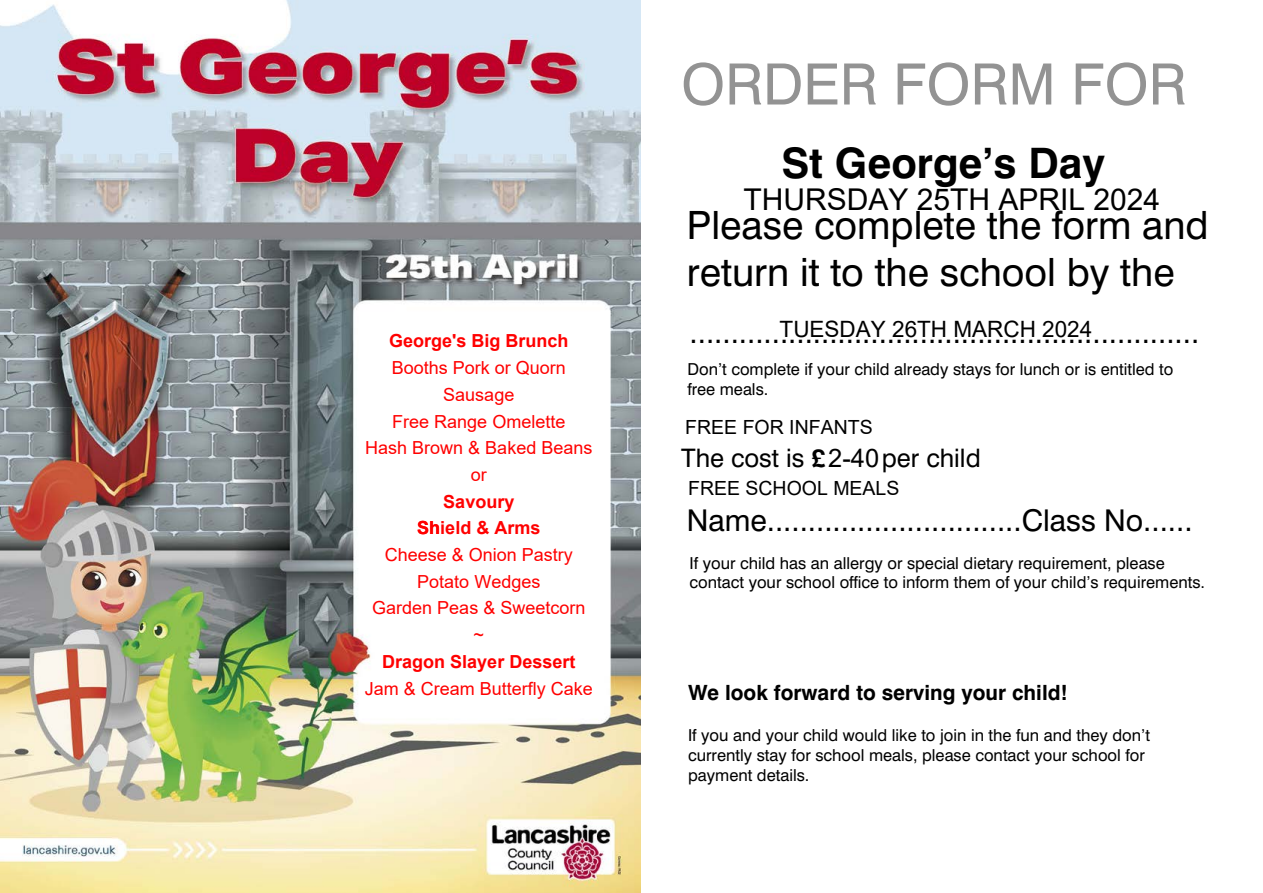
<style>
.page{position:relative;width:1263px;height:893px;background:#fff}
.page>*{position:absolute;margin:0;border:0;box-sizing:border-box;transform-origin:0 0}
.t1{font:57px "Swiss 721 BT";color:#939393}
.t2{font:700 42px "Swiss 721 BT";color:#000}
.t3{font:39px/46.8px "Swiss 721 BT";color:#000}
.t4{font:30px "Swiss 721 BT";color:#000}
.t5{font:30px "Arial";color:#000}
.t6{font:25.5px "Swiss 721 BT";color:#000}
.t7{font:22.5px "Arial";color:#000}
.t8{font:700 21px "Swiss 721 BT";color:#000}
.t9{font:19.5px "Arial";color:#000}
.t10{font:18px/26.7px "Arial";color:#f00;text-align:center}
.t11{font:700 18px/26.7px "Arial";color:#f00;text-align:center}
.t12{font:16.5px/19.8px "Swiss 721 BT";color:#000}
.s1{font-weight:700}
.s2{font-family:"Arial"}
</style>
<div class="page">
<img style="left:0;top:0;width:640px;height:893px">
<p class="t11" style="left:389px;top:328px;width:181px">George's Big Brunch</p>
<p class="t10" style="left:365px;top:354px;width:229px">Booths Pork or Quorn<br>Sausage<br>Free Range Omelette<br>Hash Brown &amp; Baked Beans or</p>
<p class="t11" style="left:417px;top:488px;width:125px">Savoury<br>Shield &amp; Arms</p>
<p class="t10" style="left:372px;top:541px;width:215px">Cheese &amp; Onion Pastry<br>Potato Wedges<br>Garden Peas &amp; Sweetcorn ~</p>
<p class="t11" style="left:382px;top:648px;width:195px">Dragon Slayer Dessert</p>
<p class="t10" style="left:365px;top:675px;width:230px">Jam &amp; Cream Butterfly Cake</p>
<h1 class="t1" style="left:681px;top:50px;width:507px">ORDER FORM FOR</h1>
<h2 class="t2" style="left:781px;top:137px;width:325px">St George’s Day</h2>
<h3 class="t3" style="left:687px;top:201px;width:523px">Please complete the form and return it to the school by the</h3>
<h3 class="t5" style="left:743px;top:179px;width:418px">THURSDAY 25TH APRIL 2024</h3>
<h3 class="t7" style="left:780px;top:314px;width:314px">TUESDAY 26TH MARCH 2024</h3>
<h3 class="t4" style="left:690px;top:314px;width:511px">..............................................................</h3>
<p class="t12" style="left:687px;top:360px;width:488px">Don’t complete if your child already stays for lunch or is entitled to free meals.</p>
<p class="t9" style="left:685px;top:414px;width:189px">FREE FOR INFANTS</p>
<h3 class="t6" style="left:681px;top:442px;width:301px">The cost is <span class="s1">£</span><span class="s2">2-40</span>per child</h3>
<p class="t9" style="left:688px;top:475px;width:213px">FREE SCHOOL MEALS</p>
<h3 class="t4" style="left:687px;top:502px;width:507px">Name...............................Class No......</h3>
<p class="t12" style="left:690px;top:553px;width:517px">If your child has an allergy or special dietary requirement, please contact your school office to inform them of your child’s requirements.</p>
<p class="t8" style="left:688px;top:679px;width:381px">We look forward to serving your child!</p>
<p class="t12" style="left:688px;top:725px;width:463px">If you and your child would like to join in the fun and they don’t currently stay for school meals, please contact your school for payment details.</p>
</div>
